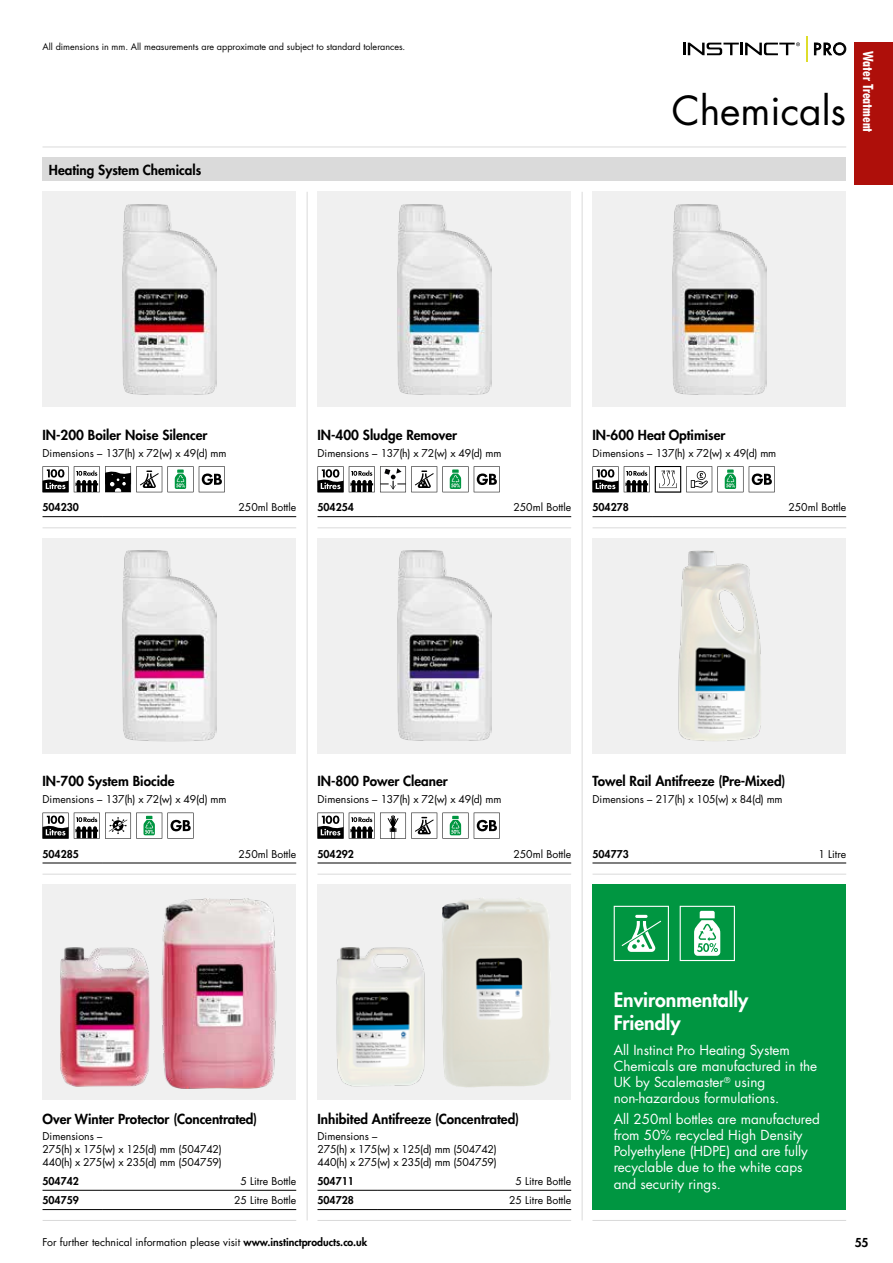
<style>
.page{position:relative;width:893px;height:1263px;background:#fff}
.page>*{position:absolute;margin:0;border:0;box-sizing:border-box;transform-origin:0 0}
.t1{font:39px "Futura LT Pro";color:#000}
.t2{font:800 19.5px/23.4px "Futura LT Pro";color:#fff}
.t3{font:13.5px/16.2px "Futura LT Pro";color:#fff}
.t4{font:800 13.5px "Futura LT Pro";color:#000}
.t5{font:700 condensed 13.5px "Futura LT Pro";color:#fff}
.t6{font:800 12px "Futura LT Pro";color:#000}
.t7{font:10.5px "Futura LT Pro";color:#000}
.t8{font:10.5px/12.6px "Futura LT Pro";letter-spacing:-.02em;color:#000}
.t9{font:800 10.5px "Futura LT Pro";color:#000}
.t10{font:9px "Futura LT Pro";color:#000}
.s1{font-weight:800}
</style>
<div class="page">
<div style="left:855px;top:43px;width:38px;height:142px;background:#ae0f0a"></div>
<hr style="left:43px;top:147px;width:803px;height:1px;background:#dadada">
<hr style="left:307px;top:192px;width:1px;height:1028px;background:#dadada">
<hr style="left:582px;top:192px;width:1px;height:1028px;background:#dadada">
<hr style="left:593px;top:874px;width:253px;height:1px;background:#dadada">
<hr style="left:593px;top:527px;width:253px;height:1px;background:#dadada">
<hr style="left:43px;top:1220px;width:253px;height:1px;background:#dadada">
<hr style="left:317px;top:1220px;width:254px;height:1px;background:#dadada">
<hr style="left:592px;top:1220px;width:254px;height:1px;background:#dadada">
<hr style="left:317px;top:874px;width:254px;height:1px;background:#dadada">
<hr style="left:317px;top:527px;width:254px;height:1px;background:#dadada">
<hr style="left:43px;top:874px;width:253px;height:1px;background:#dadada">
<hr style="left:43px;top:527px;width:253px;height:1px;background:#dadada">
<div style="left:43px;top:157px;width:803px;height:24px;background:#dadada"></div>
<hr style="left:43px;top:516px;width:59px;height:1px;background:#000">
<hr style="left:102px;top:516px;width:194px;height:1px;background:#000">
<svg style="left:43px;top:466px;width:182px;height:26px"></svg>
<div style="left:43px;top:192px;width:253px;height:215px;background:#f0f0f0"></div>
<div style="left:43px;top:538px;width:253px;height:215px;background:#f0f0f0"></div>
<div style="left:317px;top:538px;width:254px;height:215px;background:#f0f0f0"></div>
<div style="left:592px;top:538px;width:254px;height:215px;background:#f0f0f0"></div>
<div style="left:317px;top:884px;width:254px;height:216px;background:#f0f0f0"></div>
<div style="left:43px;top:884px;width:253px;height:216px;background:#f0f0f0"></div>
<div style="left:317px;top:192px;width:254px;height:215px;background:#f0f0f0"></div>
<div style="left:592px;top:192px;width:254px;height:215px;background:#f0f0f0"></div>
<img style="left:123px;top:204px;width:93px;height:191px">
<hr style="left:317px;top:516px;width:60px;height:1px;background:#000">
<hr style="left:377px;top:516px;width:194px;height:1px;background:#000">
<svg style="left:317px;top:466px;width:151px;height:26px"></svg>
<svg style="left:474px;top:466px;width:26px;height:26px"></svg>
<img style="left:397px;top:204px;width:94px;height:191px">
<hr style="left:592px;top:516px;width:60px;height:1px;background:#000">
<hr style="left:652px;top:516px;width:194px;height:1px;background:#000">
<svg style="left:592px;top:466px;width:26px;height:26px"></svg>
<svg style="left:624px;top:466px;width:119px;height:26px"></svg>
<svg style="left:749px;top:466px;width:26px;height:26px"></svg>
<img style="left:672px;top:204px;width:94px;height:191px">
<hr style="left:43px;top:863px;width:59px;height:1px;background:#000">
<hr style="left:102px;top:863px;width:194px;height:1px;background:#000">
<svg style="left:43px;top:812px;width:151px;height:27px"></svg>
<img style="left:123px;top:551px;width:93px;height:190px">
<hr style="left:317px;top:863px;width:60px;height:1px;background:#000">
<hr style="left:377px;top:863px;width:194px;height:1px;background:#000">
<svg style="left:317px;top:812px;width:151px;height:27px"></svg>
<svg style="left:474px;top:812px;width:26px;height:27px"></svg>
<hr style="left:43px;top:1190px;width:59px;height:1px;background:#000">
<hr style="left:43px;top:1209px;width:59px;height:1px;background:#000">
<hr style="left:102px;top:1190px;width:194px;height:1px;background:#000">
<hr style="left:102px;top:1209px;width:194px;height:1px;background:#000">
<hr style="left:317px;top:1190px;width:60px;height:1px;background:#000">
<hr style="left:317px;top:1209px;width:60px;height:1px;background:#000">
<hr style="left:377px;top:1190px;width:194px;height:1px;background:#000">
<hr style="left:377px;top:1209px;width:194px;height:1px;background:#000">
<hr style="left:592px;top:863px;width:60px;height:1px;background:#000">
<hr style="left:652px;top:863px;width:194px;height:1px;background:#000">
<img style="left:398px;top:551px;width:93px;height:190px">
<img style="left:441px;top:898px;width:109px;height:189px">
<img style="left:60px;top:947px;width:89px;height:139px">
<img style="left:161px;top:898px;width:116px;height:190px">
<div style="left:592px;top:885px;width:254px;height:325px;background:#009641"></div>
<svg style="left:614px;top:906px;width:55px;height:55px"></svg>
<svg style="left:680px;top:906px;width:55px;height:55px"></svg>
<img style="left:678px;top:551px;width:83px;height:190px">
<svg style="left:684px;top:42px;width:116px;height:13px"></svg>
<hr style="left:806px;top:36px;width:2px;height:26px;background:#dedd2b">
<svg style="left:814px;top:42px;width:32px;height:14px"></svg>
<img style="left:336px;top:947px;width:89px;height:139px">
<p class="t10" style="left:43px;top:40px;width:364px">All dimensions in mm. All measurements are approximate and subject to standard tolerances.</p>
<p class="t4" style="left:49px;top:160px;width:154px">Heating System Chemicals</p>
<h1 class="t1" style="left:672px;top:84px;width:176px">Chemicals</h1>
<p class="t5" style="left:877px;top:51px;width:83px;rotate:90deg">Water Treatment</p>
<p class="t4" style="left:43px;top:425px;width:166px">IN-200 Boiler Noise Silencer</p>
<p class="t7" style="left:43px;top:446px;width:185px">Dimensions – 137(h) x 72(w) x 49(d) mm</p>
<p class="t9" style="left:43px;top:499px;width:38px">504230</p>
<p class="t7" style="left:238px;top:500px;width:59px">250ml Bottle</p>
<p class="t4" style="left:317px;top:425px;width:141px">IN-400 Sludge Remover</p>
<p class="t7" style="left:317px;top:446px;width:185px">Dimensions – 137(h) x 72(w) x 49(d) mm</p>
<p class="t9" style="left:317px;top:499px;width:38px">504254</p>
<p class="t7" style="left:513px;top:500px;width:59px">250ml Bottle</p>
<p class="t4" style="left:592px;top:425px;width:135px">IN-600 Heat Optimiser</p>
<p class="t7" style="left:592px;top:446px;width:185px">Dimensions – 137(h) x 72(w) x 49(d) mm</p>
<p class="t9" style="left:592px;top:499px;width:38px">504278</p>
<p class="t7" style="left:788px;top:500px;width:59px">250ml Bottle</p>
<p class="t4" style="left:43px;top:771px;width:134px">IN-700 System Biocide</p>
<p class="t7" style="left:43px;top:792px;width:185px">Dimensions – 137(h) x 72(w) x 49(d) mm</p>
<p class="t9" style="left:43px;top:846px;width:38px">504285</p>
<p class="t7" style="left:238px;top:847px;width:59px">250ml Bottle</p>
<p class="t4" style="left:317px;top:771px;width:132px">IN-800 Power Cleaner</p>
<p class="t7" style="left:317px;top:792px;width:185px">Dimensions – 137(h) x 72(w) x 49(d) mm</p>
<p class="t9" style="left:317px;top:846px;width:38px">504292</p>
<p class="t7" style="left:513px;top:847px;width:59px">250ml Bottle</p>
<p class="t4" style="left:592px;top:771px;width:194px">Towel Rail Antifreeze (Pre-Mixed)</p>
<p class="t7" style="left:592px;top:792px;width:192px">Dimensions – 217(h) x 105(w) x 84(d) mm</p>
<p class="t9" style="left:592px;top:846px;width:38px">504773</p>
<p class="t7" style="left:818px;top:847px;width:29px">1 Litre</p>
<p class="t4" style="left:43px;top:1108px;width:216px">Over Winter Protector (Concentrated)</p>
<p class="t8" style="left:43px;top:1130px;width:181px">Dimensions –<br>275(h) x 175(w) x 125(d) mm (504742)<br>440(h) x 275(w) x 235(d) mm (504759)</p>
<p class="t9" style="left:43px;top:1173px;width:38px">504742</p>
<p class="t7" style="left:241px;top:1174px;width:57px">5 Litre Bottle</p>
<p class="t9" style="left:43px;top:1192px;width:38px">504759</p>
<p class="t7" style="left:234px;top:1193px;width:64px">25 Litre Bottle</p>
<p class="t4" style="left:317px;top:1108px;width:203px">Inhibited Antifreeze (Concentrated)</p>
<p class="t8" style="left:317px;top:1130px;width:181px">Dimensions –<br>275(h) x 175(w) x 125(d) mm (504742)<br>440(h) x 275(w) x 235(d) mm (504759)</p>
<p class="t9" style="left:317px;top:1173px;width:38px">504711</p>
<p class="t7" style="left:515px;top:1174px;width:57px">5 Litre Bottle</p>
<p class="t9" style="left:317px;top:1192px;width:38px">504728</p>
<p class="t7" style="left:509px;top:1193px;width:64px">25 Litre Bottle</p>
<p class="t7" style="left:43px;top:1235px;width:326px">For further technical information please visit <span class="s1">www.instinctproducts.co.uk</span></p>
<h2 class="t2" style="left:614px;top:987px;width:136px">Environmentally<br>Friendly</h2>
<p class="t3" style="left:614px;top:1041px;width:205px">All Instinct Pro Heating System<br>Chemicals are manufactured in the<br>UK by Scalemaster<sup>®</sup> using non-hazardous formulations.</p>
<p class="t3" style="left:614px;top:1110px;width:208px">All 250ml bottles are manufactured from 50% recycled High Density<br>Polyethylene (HDPE) and are fully recyclable due to the white caps and security rings.</p>
<p class="t6" style="left:855px;top:1233px;width:15px">55</p>
</div>
